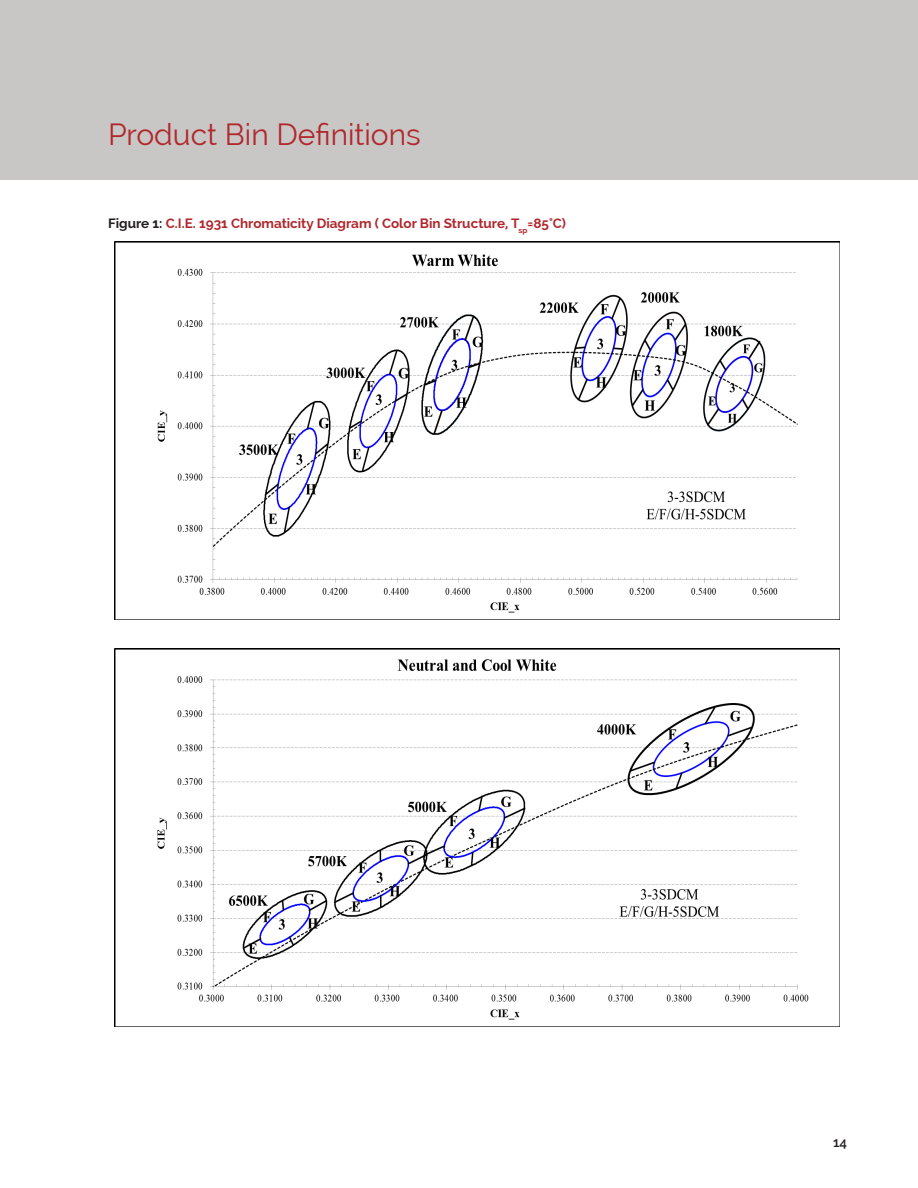
<style>
.page{position:relative;width:918px;height:1188px;background:#fff}
.page>*{position:absolute;margin:0;border:0;box-sizing:border-box;transform-origin:0 0}
.section_header{font:30px "Raleway";color:#b1272c}
.main_text_block{font:700 13.5px "Raleway";color:#b1272c}
.t1{font:600 13.5px "Raleway";color:#231f20}
.s1{color:#231f20}
</style>
<div class="page">
<div style="left:0;top:0;width:918px;height:180px;background:#c8c7c6"></div>
<img style="left:114px;top:242px;width:726px;height:378px">
<img style="left:114px;top:648px;width:726px;height:378px">
<p class="section_header" style="left:108px;top:117px;width:314px">Product Bin Definitions</p>
<p class="main_text_block" style="left:108px;top:216px;width:460px"><span class="s1">Figure 1:</span> C.I.E. 1931 Chromaticity Diagram ( Color Bin Structure, T<sub>sp</sub>=85°C)</p>
<p class="t1" style="left:833px;top:1134px;width:15px">14</p>
</div>
